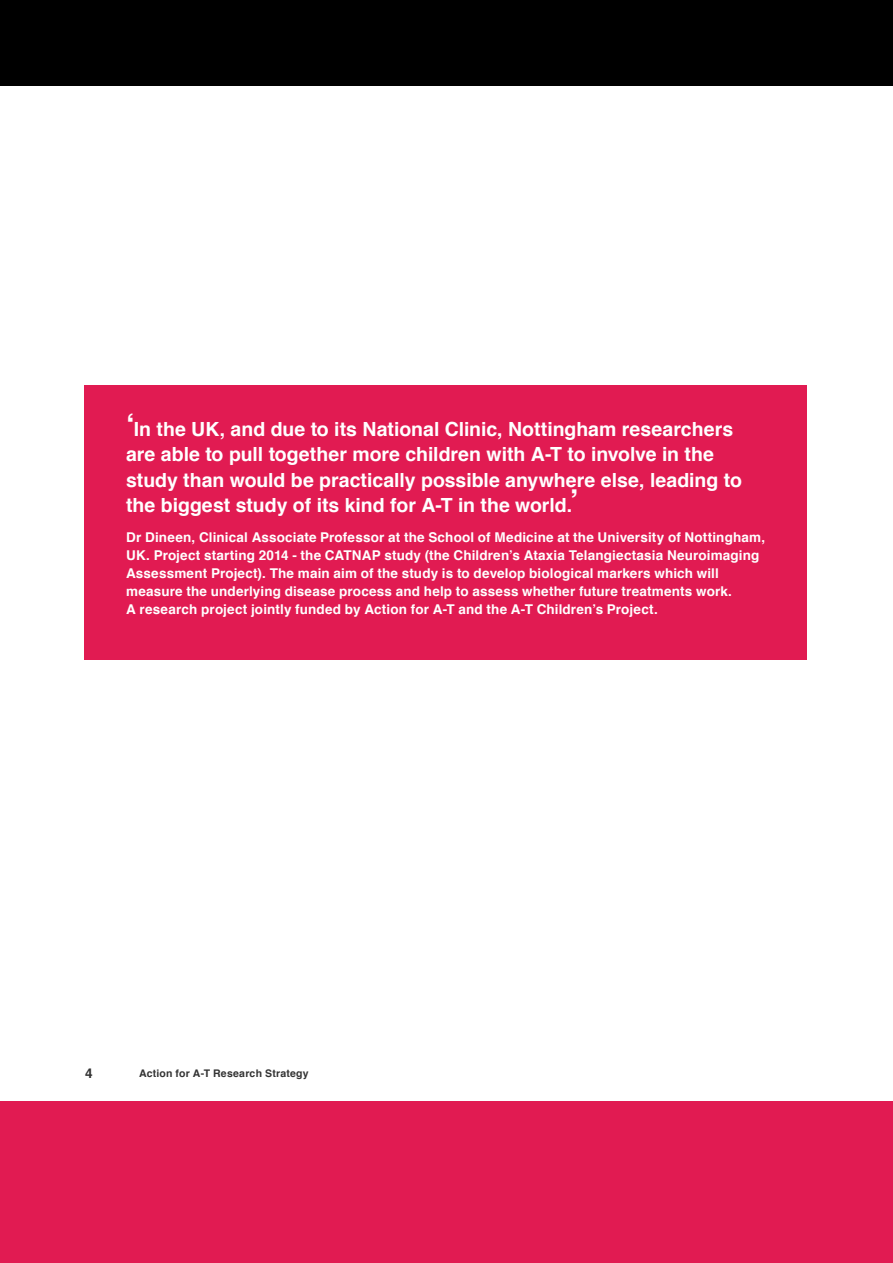
<style>
.page{position:relative;width:893px;height:1263px;background:#fff}
.page>*{position:absolute;margin:0;border:0;box-sizing:border-box;transform-origin:0 0}
.t1{font:700 19.5px/25.5px "Helvetica";color:#fff}
.t2{font:700 13.5px/18px "Helvetica";letter-spacing:.01em;color:#fff}
.t3{font:700 13.5px "Helvetica";color:#333}
.t4{font:700 10.5px "Helvetica";letter-spacing:.02em;color:#333}
.s1{font-size:31.5px}
</style>
<div class="page">
<div style="left:0;top:0;width:893px;height:85px;background:#000"></div>
<div style="left:0;top:1101px;width:893px;height:162px;background:#e11b52"></div>
<div style="left:84px;top:385px;width:723px;height:274px;background:#e11b52"></div>
<p class="t1" style="left:126px;top:417px;width:617px"><span class="s1">‘</span>In the UK, and due to its National Clinic, Nottingham researchers are able to pull together more children with A-T to involve in the study than would be practically possible anywhere else, leading to the biggest study of its kind for A-T in the world.<span class="s1">’</span></p>
<p class="t2" style="left:126px;top:529px;width:640px">Dr Dineen, Clinical Associate Professor at the School of Medicine at the University of Nottingham, UK. Project starting 2014 - the CATNAP study (the Children’s Ataxia Telangiectasia Neuroimaging Assessment Project). The main aim of the study is to develop biological markers which will measure the underlying disease process and help to assess whether future treatments work.<br>A research project jointly funded by Action for A-T and the A-T Children’s Project.</p>
<p class="t3" style="left:85px;top:1062px;width:9px">4</p>
<p class="t4" style="left:139px;top:1065px;width:171px">Action for A-T Research Strategy</p>
</div>
